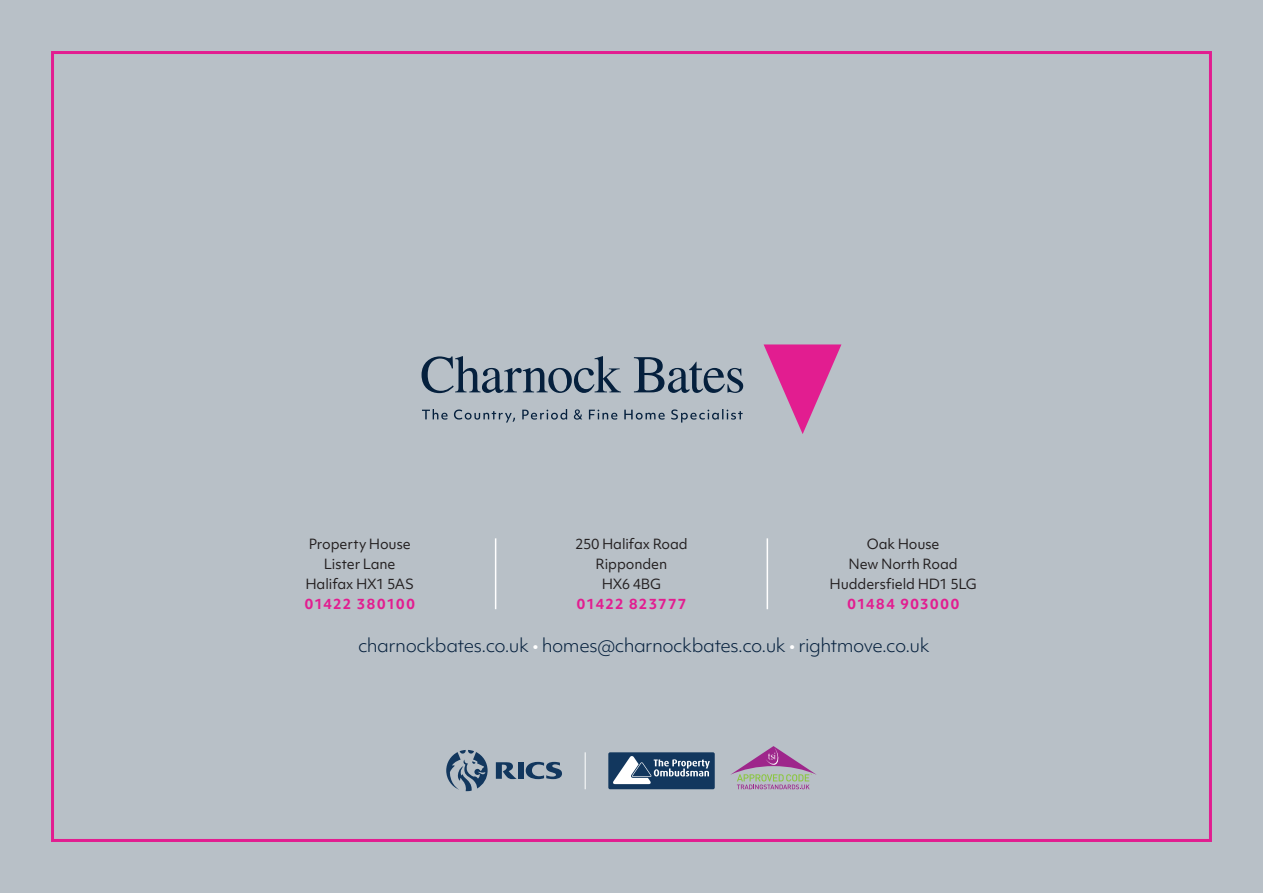
<style>
.page{position:relative;width:1263px;height:893px;background:#b8c0c7}
.page>*{position:absolute;margin:0;border:0;box-sizing:border-box;transform-origin:0 0}
.t1{font:300 18px "Objektiv Mk 1";letter-spacing:-.025em;color:#05203d}
.t2{font:13.5px/20.2px "Objektiv Mk 1";letter-spacing:-.01em;color:#231f20;text-align:center}
.t3{font:700 13.5px "Objektiv Mk 1";letter-spacing:.1em;color:#e21d90}
.t4{font:700 13.5px "Objektiv Mk 1";letter-spacing:.125em;color:#e21d90}
.s1{color:#fff}
</style>
<div class="page">
<hr style="left:495px;top:538px;width:1px;height:71px;background:#fff">
<hr style="left:767px;top:538px;width:1px;height:71px;background:#fff">
<div style="left:608px;top:752px;width:107px;height:37px;background:#12375e;border-radius:2px"></div>
<svg style="left:613px;top:756px;width:97px;height:28px"></svg>
<svg style="left:730px;top:746px;width:87px;height:43px"></svg>
<svg style="left:526px;top:762px;width:36px;height:17px"></svg>
<div style="left:518px;top:762px;width:6px;height:17px;background:#12375e"></div>
<svg style="left:496px;top:762px;width:21px;height:17px"></svg>
<svg style="left:446px;top:750px;width:42px;height:41px"></svg>
<hr style="left:585px;top:752px;width:1px;height:37px;background:#fff">
<svg style="left:764px;top:344px;width:77px;height:90px"></svg>
<svg style="left:421px;top:356px;width:322px;height:37px"></svg>
<svg style="left:422px;top:409px;width:321px;height:14px"></svg>
<p class="t2" style="left:575px;top:533px;width:114px">250 Halifax Road<br>Ripponden<br>HX6 4BG</p>
<p class="t3" style="left:577px;top:595px;width:111px">01422 823777</p>
<h1 class="t1" style="left:358px;top:633px;width:573px">charnockbates.co.uk <span class="s1">•</span> homes@charnockbates.co.uk <span class="s1">•</span> rightmove.co.uk</h1>
<p class="t2" style="left:829px;top:533px;width:149px">Oak House<br>New North Road<br>Huddersfield HD1 5LG</p>
<p class="t4" style="left:847px;top:595px;width:113px">01484 903000</p>
<p class="t2" style="left:305px;top:533px;width:110px">Property House<br>Lister Lane<br>Halifax HX1 5AS</p>
<p class="t3" style="left:305px;top:595px;width:112px">01422 380100</p>
</div>
